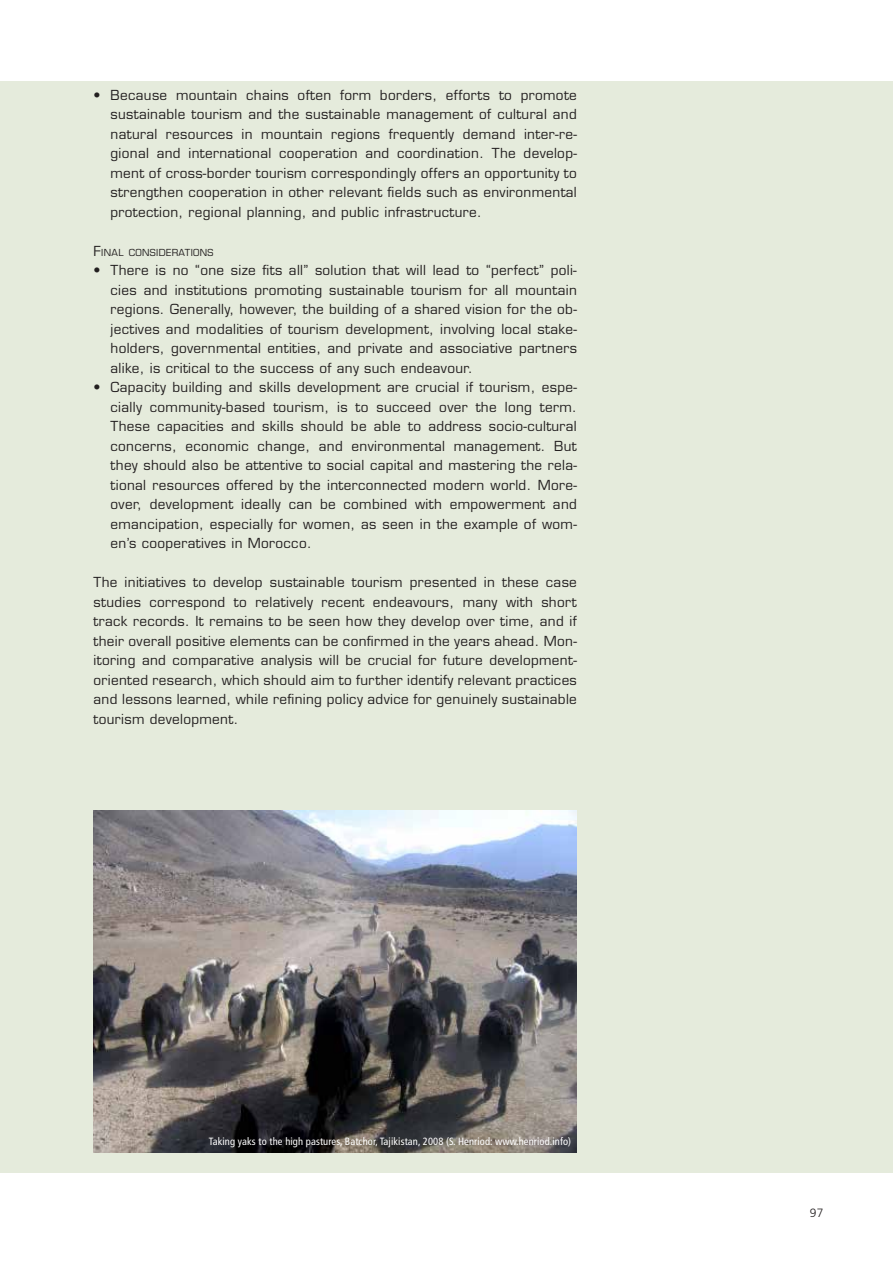
<style>
.page{position:relative;width:893px;height:1263px;background:#fff}
.page>*{position:absolute;margin:0;border:0;box-sizing:border-box;transform-origin:0 0}
.t1{font:13.5px/19.5px "Eurostile";letter-spacing:.025em;color:#231f20;text-align:justify}
.t2{font:300 12px "Frutiger";color:#231f20}
.t3{font:condensed 10.5px "Frutiger";letter-spacing:.01em;color:#fff}
.t4{font:9.45px "Eurostile";letter-spacing:.035em;color:#231f20}
.s1{font-size:13.5px}
</style>
<div class="page">
<div style="left:0;top:81px;width:893px;height:1091px;background:#e5ebdc"></div>
<img style="left:94px;top:810px;width:483px;height:342px">
<p class="t1" style="left:111px;top:85px;width:468px;text-indent:-17px">• Because mountain chains often form borders, efforts to promote sustainable tourism and the sustainable management of cultural and natural resources in mountain regions frequently demand inter-re&shy;gional and international cooperation and coordination. The develop&shy;ment of cross-border tourism correspondingly offers an opportunity to strengthen cooperation in other relevant fields such as environmental protection, regional planning, and public infrastructure.</p>
<p class="t4" style="left:94px;top:247px;width:121px"><span class="s1">F</span>INAL CONSIDERATIONS</p>
<p class="t1" style="left:111px;top:261px;width:468px;text-indent:-17px">• There is no “one size fits all” solution that will lead to “perfect” poli&shy;cies and institutions promoting sustainable tourism for all mountain regions. Generally, however, the building of a shared vision for the ob&shy;jectives and modalities of tourism development, involving local stake&shy;holders, governmental entities, and private and associative partners alike, is critical to the success of any such endeavour.</p>
<p class="t1" style="left:111px;top:378px;width:468px;text-indent:-17px">• Capacity building and skills development are crucial if tourism, espe&shy;cially community-based tourism, is to succeed over the long term.<br>These capacities and skills should be able to address socio-cultural concerns, economic change, and environmental management. But they should also be attentive to social capital and mastering the rela&shy;tional resources offered by the interconnected modern world. More&shy;over, development ideally can be combined with empowerment and emancipation, especially for women, as seen in the example of wom&shy;en’s cooperatives in Morocco.</p>
<p class="t1" style="left:94px;top:573px;width:485px">The initiatives to develop sustainable tourism presented in these case studies correspond to relatively recent endeavours, many with short track records. It remains to be seen how they develop over time, and if their overall positive elements can be confirmed in the years ahead. Mon&shy;itoring and comparative analysis will be crucial for future development&shy;oriented research, which should aim to further identify relevant practices and lessons learned, while refining policy advice for genuinely sustainable tourism development.</p>
<p class="t3" style="left:209px;top:1136px;width:364px">Taking yaks to the high pastures, Batchor, Tajikistan, 2008 (S. Henriod: www.henriod.info)</p>
<p class="t2" style="left:810px;top:1206px;width:15px">97</p>
</div>
